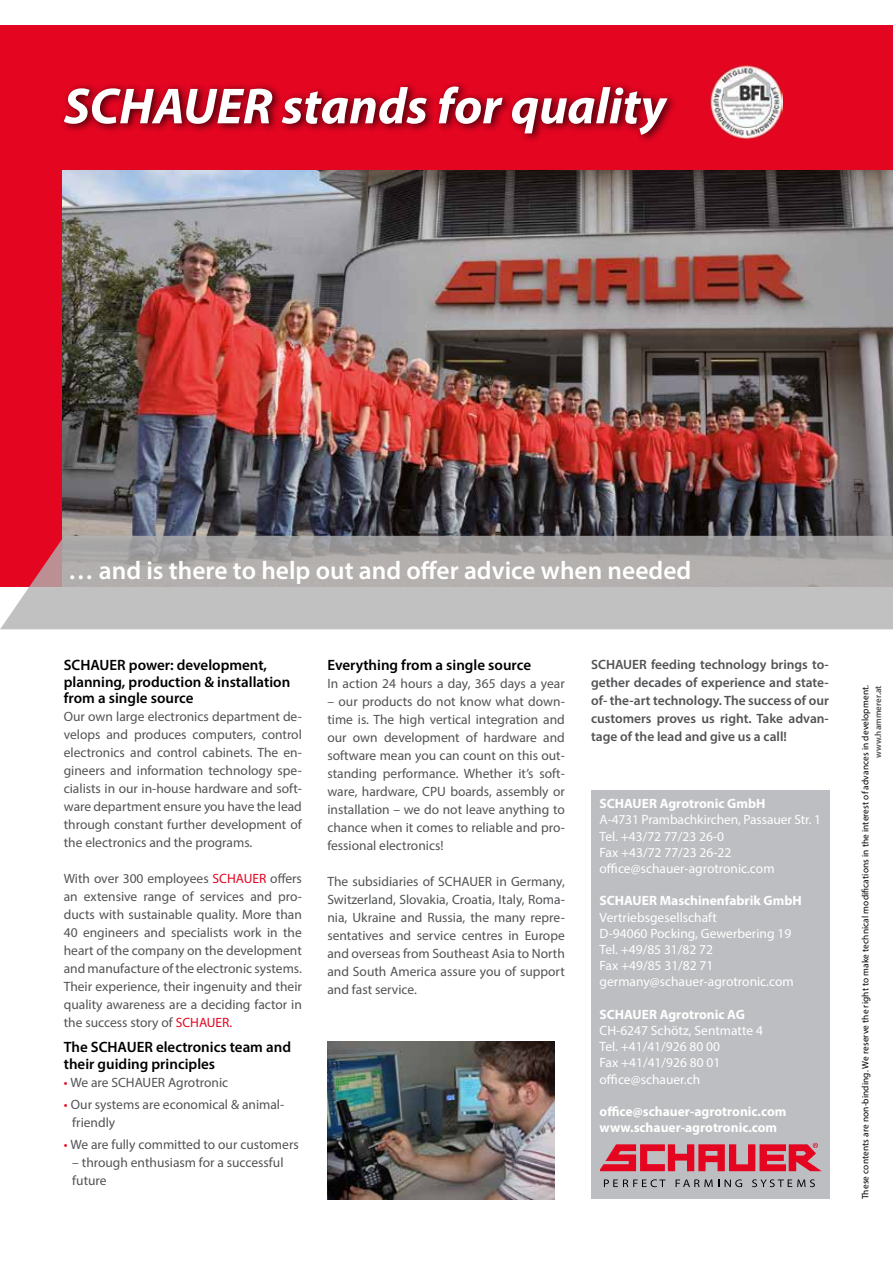
<style>
.page{position:relative;width:893px;height:1263px;background:#fff}
.page>*{position:absolute;margin:0;border:0;box-sizing:border-box;transform-origin:0 0}
.t1{font:italic 700 51px "Myriad Pro";color:#fff}
.t2{font:600 25.5px "Myriad Pro";color:#fff}
.t3{font:600 15px/16.5px "Myriad Pro";color:#000}
.t4{font:13.5px/18px "Myriad Pro";color:#525355;text-align:justify}
.t5{font:13.5px/16.2px "Myriad Pro";color:#fff}
.t6{font:600 13.5px/18px "Myriad Pro";color:#525355;text-align:justify}
.t7{font:700 13.5px/16.2px "Myriad Pro";color:#fff}
.t8{font:9.3px "Myriad Pro";letter-spacing:.01em;color:#000}
.t9{font:600 9px "Myriad Pro";color:#525355}
.s1{color:#e40521}
</style>
<div class="page">
<div style="left:0;top:26px;width:893px;height:561px;background:#e40521"></div>
<div style="left:60px;top:81px;width:618px;height:63px;background:#000;opacity:.75"></div>
<div style="left:591px;top:791px;width:238px;height:408px;background:#bdbec1"></div>
<img style="left:63px;top:170px;width:830px;height:366px">
<svg style="left:0;top:536px;width:893px;height:93px;background:#b7aeae"></svg>
<img style="left:327px;top:1041px;width:228px;height:158px">
<img style="left:710px;top:66px;width:72px;height:72px">
<svg style="left:604px;top:1179px;width:62px;height:8px"></svg>
<svg style="left:676px;top:1179px;width:43px;height:8px"></svg>
<svg style="left:725px;top:1179px;width:17px;height:8px"></svg>
<svg style="left:752px;top:1179px;width:63px;height:8px"></svg>
<svg style="left:601px;top:1143px;width:221px;height:28px"></svg>
<h1 class="t1" style="left:64px;top:73px;width:604px">SCHAUER stands for quality</h1>
<h2 class="t2" style="left:68px;top:554px;width:625px">… and is there to help out and offer advice when needed</h2>
<p class="t3" style="left:64px;top:657px;width:228px">SCHAUER power: development, planning, production &amp; installation from a single source</p>
<p class="t4" style="left:64px;top:708px;width:240px">Our own large electronics department de&shy;velops and produces computers, control electronics and control cabinets. The en&shy;gineers and information technology spe&shy;cialists in our in-house hardware and soft&shy;ware department ensure you have the lead through constant further development of the electronics and the programs.</p>
<p class="t4" style="left:64px;top:870px;width:240px">With over 300 employees <span class="s1">SCHAUER</span> offers an extensive range of services and pro&shy;ducts with sustainable quality. More than 40 engineers and specialists work in the heart of the company on the development and manufacture of the electronic systems.<br>Their experience, their ingenuity and their quality awareness are a deciding factor in the success story of <span class="s1">SCHAUER.</span></p>
<p class="t3" style="left:64px;top:1039px;width:229px">The SCHAUER electronics team and their guiding principles</p>
<p class="t4" style="left:64px;top:1073px;width:166px"><span class="s1">•</span> We are SCHAUER Agrotronic</p>
<p class="t4" style="left:72px;top:1095px;width:214px;text-indent:-9px"><span class="s1">•</span> Our systems are economical &amp; animal&shy;friendly</p>
<p class="t4" style="left:64px;top:1136px;width:236px"><span class="s1">•</span> We are fully committed to our customers</p>
<p class="t4" style="left:72px;top:1154px;width:213px">– through enthusiasm for a successful future</p>
<p class="t3" style="left:327px;top:657px;width:205px">Everything from a single source</p>
<p class="t4" style="left:327px;top:675px;width:239px">In action 24 hours a day, 365 days a year</p>
<p class="t4" style="left:327px;top:693px;width:239px">– our products do not know what down&shy;time is. The high vertical integration and our own development of hardware and software mean you can count on this out&shy;standing performance. Whether it’s soft&shy;ware, hardware, CPU boards, assembly or installation – we do not leave anything to chance when it comes to reliable and pro&shy;fessional electronics!</p>
<p class="t4" style="left:327px;top:873px;width:239px">The subsidiaries of SCHAUER in Germany, Switzerland, Slovakia, Croatia, Italy, Roma&shy;nia, Ukraine and Russia, the many repre&shy;sentatives and service centres in Europe and overseas from Southeast Asia to North and South America assure you of support and fast service.</p>
<p class="t6" style="left:591px;top:655px;width:239px">SCHAUER feeding technology brings to&shy;gether decades of experience and state&shy;of- the-art technology. The success of our customers proves us right. Take advan&shy;tage of the lead and give us a call!</p>
<p class="t7" style="left:600px;top:795px;width:167px">SCHAUER Agrotronic GmbH</p>
<p class="t5" style="left:600px;top:811px;width:223px">A-4731 Prambachkirchen, Passauer Str. 1<br>Tel. +43/72 77/23 26-0<br>Fax +43/72 77/23 26-22 office@schauer-agrotronic.com</p>
<p class="t7" style="left:600px;top:892px;width:204px">SCHAUER Maschinenfabrik GmbH</p>
<p class="t5" style="left:600px;top:909px;width:196px">Vertriebsgesellschaft<br>D-94060 Pocking, Gewerbering 19<br>Tel. +49/85 31/82 72<br>Fax +49/85 31/82 71 germany@schauer-agrotronic.com</p>
<p class="t7" style="left:600px;top:1006px;width:147px">SCHAUER Agrotronic AG</p>
<p class="t5" style="left:600px;top:1022px;width:165px">CH-6247 Schötz, Sentmatte 4<br>Tel. +41/41/926 80 00<br>Fax +41/41/926 80 01 office@schauer.ch</p>
<p class="t7" style="left:600px;top:1103px;width:188px">office@schauer-agrotronic.com www.schauer-agrotronic.com</p>
<p class="t8" style="left:860px;top:1199px;width:516px;rotate:-90deg">These contents are non-binding. We reserve the right to make technical modifications in the interest of advances in development.</p>
<p class="t9" style="left:872px;top:758px;width:74px;rotate:-90deg">www.hammerer.at</p>
</div>
